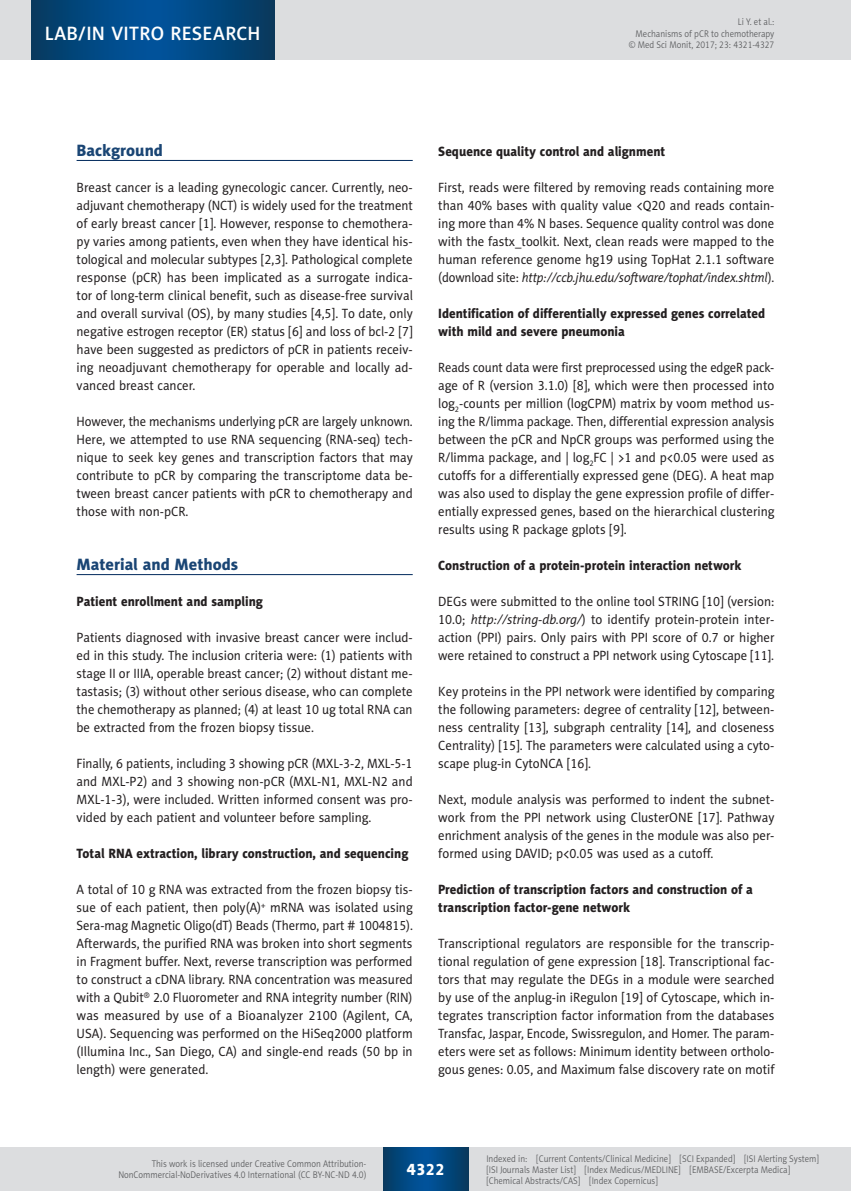
<style>
.page{position:relative;width:851px;height:1191px;background:#fff}
.page>*{position:absolute;margin:0;border:0;box-sizing:border-box;transform-origin:0 0}
.t1{font:19.5px "Naomi Sans EFN Medium";letter-spacing:.015em;color:#fff}
.MSM_Headline_1{font:16.5px "Naomi Sans EFN Heavy";color:#1a4574}
.t2{font:16.5px "Naomi Sans EFN Heavy";color:#fff}
.MSM_Body{font:13.5px/18px "Naomi Sans EFN";color:#231f20;text-align:justify;scale:.95 1}
.MSM_Body-2{font:13.5px/18px "Naomi Sans EFN";color:#231f20;text-align:justify;scale:.93 1}
.MSM_Headline_2{font:13.5px/18px "Naomi Sans EFN Heavy";color:#231f20;scale:.95 1}
.MSM_Body-3{font:13.5px/18px "Naomi Sans EFN";color:#231f20;text-align:justify;scale:.94 1}
.MSM_pagina_sygnatura{font:9.75px/11.2px "Naomi Sans EFN Light";color:#57585a;scale:.9 1}
.MSM_pagina_zywa{font:9.75px/11.2px "Naomi Sans EFN Light";color:#57585a;text-align:right;scale:.9 1}
.s1{font-style:italic}
</style>
<div class="page">
<hr style="left:77px;top:160px;width:335px;height:1px;background:#00295c">
<hr style="left:77px;top:574px;width:335px;height:1px;background:#00295c">
<div style="left:0;top:1148px;width:850px;height:43px;background:#dcdddf"></div>
<svg style="left:383px;top:1147px;width:85px;height:43px;background:#02477e"></svg>
<div style="left:0;top:0;width:850px;height:60px;background:#dcdddf"></div>
<hr style="left:850px;top:0;width:1px;height:60px;background:#dcdddf">
<svg style="left:32px;top:0;width:242px;height:60px;background:#02477f"></svg>
<h1 class="t1" style="left:45px;top:22px;width:217px">LAB/IN VITRO RESEARCH</h1>
<p class="MSM_pagina_zywa" style="left:635px;top:16px;width:156px">Li Y. et al.:<br>Mechanisms of pCR to chemotherapy</p>
<p class="MSM_pagina_sygnatura" style="left:628px;top:39px;width:163px">© Med Sci Monit, 2017; 23: 4321-4327</p>
<p class="MSM_Headline_1" style="left:77px;top:140px;width:88px">Background</p>
<p class="MSM_Body" style="left:77px;top:178px;width:355px">Breast cancer is a leading gynecologic cancer. Currently, neo&shy;adjuvant chemotherapy (NCT) is widely used for the treatment of early breast cancer [1]. However, response to chemothera&shy;py varies among patients, even when they have identical his&shy;tological and molecular subtypes [2,3]. Pathological complete response (pCR) has been implicated as a surrogate indica&shy;tor of long-term clinical benefit, such as disease-free survival and overall survival (OS), by many studies [4,5]. To date, only negative estrogen receptor (ER) status [6] and loss of bcl-2 [7] have been suggested as predictors of pCR in patients receiv&shy;ing neoadjuvant chemotherapy for operable and locally ad&shy;vanced breast cancer.</p>
<p class="MSM_Body-2" style="left:77px;top:412px;width:363px">However, the mechanisms underlying pCR are largely unknown.<br>Here, we attempted to use RNA sequencing (RNA-seq) tech&shy;nique to seek key genes and transcription factors that may contribute to pCR by comparing the transcriptome data be&shy;tween breast cancer patients with pCR to chemotherapy and those with non-pCR.</p>
<p class="MSM_Headline_1" style="left:77px;top:554px;width:163px">Material and Methods</p>
<p class="MSM_Headline_2" style="left:77px;top:592px;width:198px">Patient enrollment and sampling</p>
<p class="MSM_Body" style="left:77px;top:628px;width:355px">Patients diagnosed with invasive breast cancer were includ&shy;ed in this study. The inclusion criteria were: (1) patients with stage II or IIIA, operable breast cancer; (2) without distant me&shy;tastasis; (3) without other serious disease, who can complete the chemotherapy as planned; (4) at least 10 ug total RNA can be extracted from the frozen biopsy tissue.</p>
<p class="MSM_Body-3" style="left:77px;top:754px;width:359px">Finally, 6 patients, including 3 showing pCR (MXL-3-2, MXL-5-1 and MXL-P2) and 3 showing non-pCR (MXL-N1, MXL-N2 and MXL-1-3), were included. Written informed consent was pro&shy;vided by each patient and volunteer before sampling.</p>
<p class="MSM_Headline_2" style="left:77px;top:844px;width:351px">Total RNA extraction, library construction, and sequencing</p>
<p class="MSM_Body" style="left:77px;top:880px;width:355px">A total of 10 g RNA was extracted from the frozen biopsy tis&shy;sue of each patient, then poly(A)<sup>+</sup> mRNA was isolated using Sera-mag Magnetic Oligo(dT) Beads (Thermo, part # 1004815).<br>Afterwards, the purified RNA was broken into short segments in Fragment buffer. Next, reverse transcription was performed to construct a cDNA library. RNA concentration was measured with a Qubit<sup>®</sup> 2.0 Fluorometer and RNA integrity number (RIN) was measured by use of a Bioanalyzer 2100 (Agilent, CA, USA). Sequencing was performed on the HiSeq2000 platform (Illumina Inc., San Diego, CA) and single-end reads (50 bp in length) were generated.</p>
<p class="MSM_Headline_2" style="left:438px;top:142px;width:240px">Sequence quality control and alignment</p>
<p class="MSM_Body" style="left:438px;top:178px;width:355px">First, reads were filtered by removing reads containing more than 40% bases with quality value &lt;Q20 and reads contain&shy;ing more than 4% N bases. Sequence quality control was done with the fastx_toolkit. Next, clean reads were mapped to the human reference genome hg19 using TopHat 2.1.1 software (download site: <span class="s1">http://ccb.jhu.edu/software/tophat/index.shtml</span>).</p>
<p class="MSM_Headline_2" style="left:438px;top:304px;width:346px">Identification of differentially expressed genes correlated with mild and severe pneumonia</p>
<p class="MSM_Body-2" style="left:438px;top:358px;width:363px">Reads count data were first preprocessed using the edgeR pack&shy;age of R (version 3.1.0) [8], which were then processed into log<sub>2</sub>-counts per million (logCPM) matrix by voom method us&shy;ing the R/limma package. Then, differential expression analysis between the pCR and NpCR groups was performed using the R/limma package, and | log<sub>2</sub>FC | &gt;1 and p&lt;0.05 were used as cutoffs for a differentially expressed gene (DEG). A heat map was also used to display the gene expression profile of differ&shy;entially expressed genes, based on the hierarchical clustering results using R package gplots [9].</p>
<p class="MSM_Headline_2" style="left:438px;top:556px;width:321px">Construction of a protein-protein interaction network</p>
<p class="MSM_Body" style="left:438px;top:592px;width:355px">DEGs were submitted to the online tool STRING [10] (version:<br>10.0; <span class="s1">http://string-db.org/</span>) to identify protein-protein inter&shy;action (PPI) pairs. Only pairs with PPI score of 0.7 or higher were retained to construct a PPI network using Cytoscape [11].</p>
<p class="MSM_Body" style="left:438px;top:682px;width:355px">Key proteins in the PPI network were identified by comparing the following parameters: degree of centrality [12], between&shy;ness centrality [13], subgraph centrality [14], and closeness Centrality) [15]. The parameters were calculated using a cyto&shy;scape plug-in CytoNCA [16].</p>
<p class="MSM_Body" style="left:438px;top:790px;width:355px">Next, module analysis was performed to indent the subnet&shy;work from the PPI network using ClusterONE [17]. Pathway enrichment analysis of the genes in the module was also per&shy;formed using DAVID; p&lt;0.05 was used as a cutoff.</p>
<p class="MSM_Headline_2" style="left:438px;top:880px;width:333px">Prediction of transcription factors and construction of a transcription factor-gene network</p>
<p class="MSM_Body" style="left:438px;top:934px;width:355px">Transcriptional regulators are responsible for the transcrip&shy;tional regulation of gene expression [18]. Transcriptional fac&shy;tors that may regulate the DEGs in a module were searched by use of the anplug-in iRegulon [19] of Cytoscape, which in&shy;tegrates transcription factor information from the databases Transfac, Jaspar, Encode, Swissregulon, and Homer. The param&shy;eters were set as follows: Minimum identity between ortholo&shy;gous genes: 0.05, and Maximum false discovery rate on motif</p>
<p class="MSM_pagina_sygnatura" style="left:118px;top:1158px;width:277px;text-align:right">This work is licensed under Creative Common Attribution-<br>NonCommercial-NoDerivatives 4.0 International (CC BY-NC-ND 4.0)</p>
<p class="t2" style="left:406px;top:1159px;width:40px">4322</p>
<p class="MSM_pagina_sygnatura" style="left:486px;top:1152px;width:371px">Indexed in: [Current Contents/Clinical Medicine] [SCI Expanded] [ISI Alerting System] [ISI Journals Master List] [Index Medicus/MEDLINE] [EMBASE/Excerpta Medica] [Chemical Abstracts/CAS] [Index Copernicus]</p>
</div>
